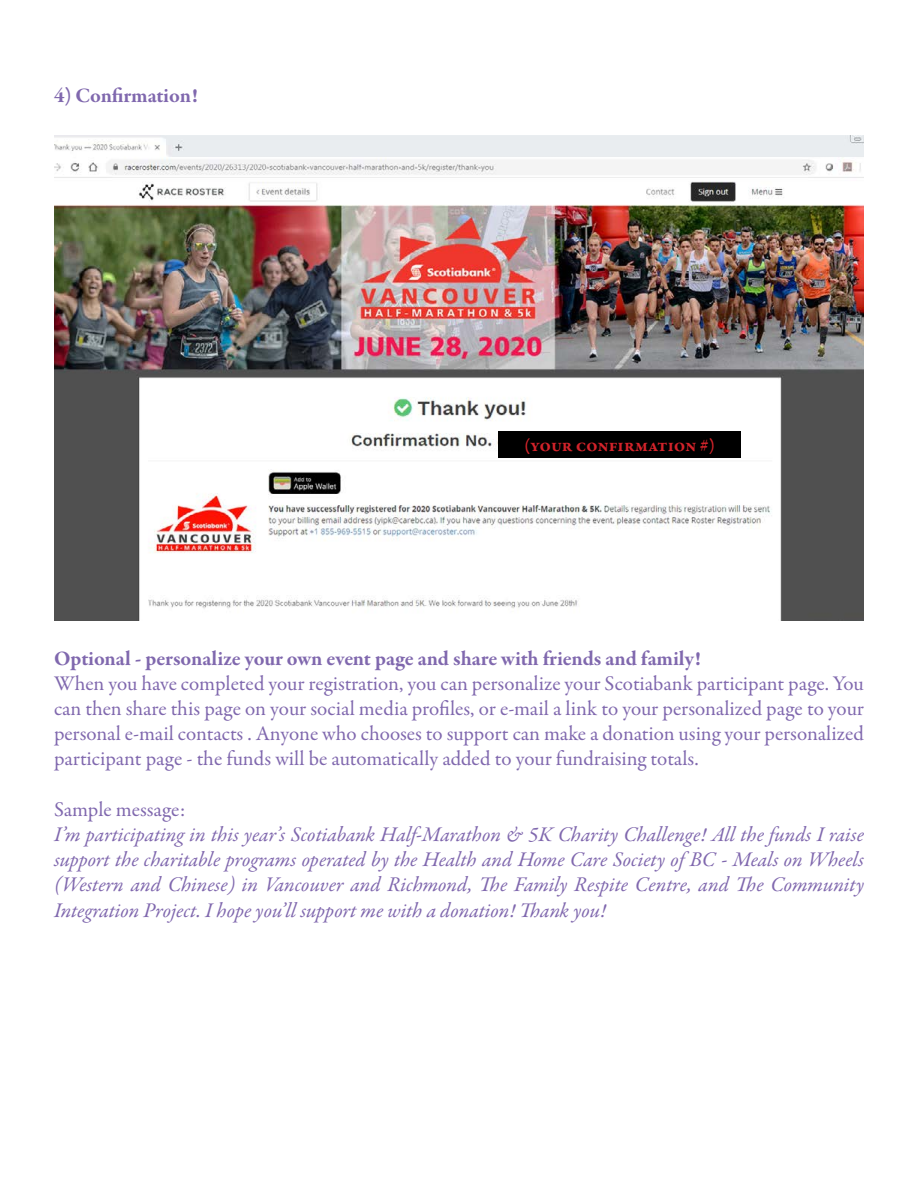
<style>
.page{position:relative;width:918px;height:1188px;background:#fff}
.page>*{position:absolute;margin:0;border:0;box-sizing:border-box;transform-origin:0 0}
.t1{font:21px/25.2px "Garamond Premr Pro";color:#8068ae;text-align:justify}
.t2{font:italic 21px/25.2px "Garamond Premr Pro";letter-spacing:-.01em;color:#8068ae;text-align:justify}
.t3{font:700 21px "Garamond Premr Pro";color:#8068ae}
.t4{font:700 18px "Garamond Premr Pro";letter-spacing:-.005em;color:#d2232a}
</style>
<div class="page">
<img style="left:54px;top:135px;width:810px;height:486px">
<div style="left:498px;top:431px;width:243px;height:27px;background:#000"></div>
<p class="t3" style="left:54px;top:83px;width:145px">4) Confirmation!</p>
<p class="t4" style="left:525px;top:434px;width:192px">(your confirmation #)</p>
<p class="t3" style="left:54px;top:645px;width:648px">Optional - personalize your own event page and share with friends and family!</p>
<p class="t1" style="left:54px;top:671px;width:812px">When you have completed your registration, you can personalize your Scotiabank participant page. You can then share this page on your social media profiles, or e-mail a link to your personalized page to your personal e-mail contacts . Anyone who chooses to support can make a donation using your personalized participant page - the funds will be automatically added to your fundraising totals.</p>
<p class="t1" style="left:54px;top:797px;width:133px">Sample message:</p>
<p class="t2" style="left:54px;top:823px;width:813px">I’m participating in this year’s Scotiabank Half-Marathon &amp; 5K Charity Challenge! All the funds I raise support the charitable programs operated by the Health and Home Care Society of BC - Meals on Wheels (Western and Chinese) in Vancouver and Richmond, The Family Respite Centre, and The Community Integration Project. I hope you’ll support me with a donation! Thank you!</p>
</div>
